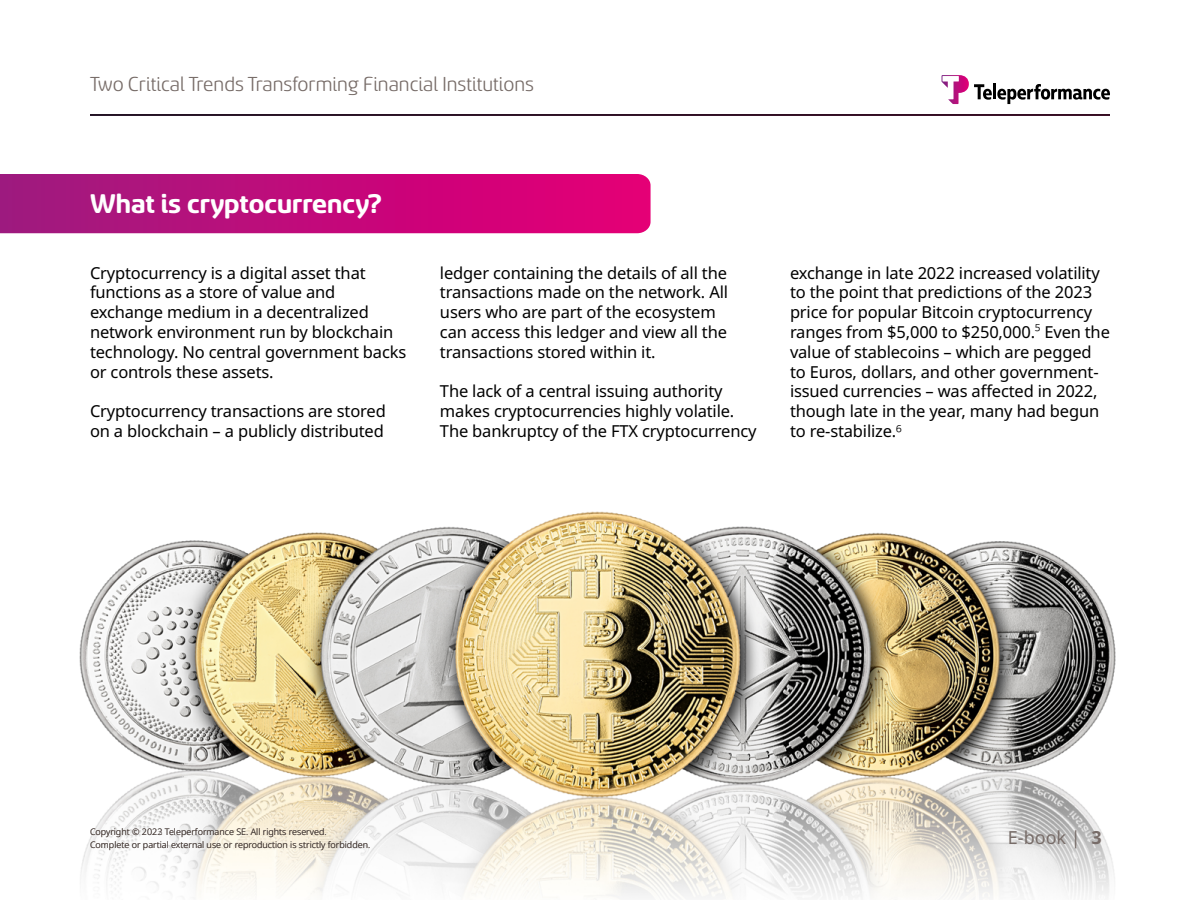
<style>
.page{position:relative;width:1200px;height:900px;background:#fff}
.page>*{position:absolute;margin:0;border:0;box-sizing:border-box;transform-origin:0 0}
.t1{font:700 30px "Sancoale Softened";color:#fff}
.t2{font:22.5px "Sancoale Softened";color:#776c68}
.t3{font:18px "Noto Sans";color:#776c68}
.t4{font:700 18px "Noto Sans";color:#776c68}
.t5{font:16.5px/19.8px "Noto Sans";letter-spacing:-.01em;color:#000}
.t6{font:300 9px/13.5px "Noto Sans";color:#453a36}
.s1{font-weight:300}
</style>
<div class="page">
<svg style="left:942px;top:75px;width:168px;height:29px"></svg>
<svg style="left:0;top:174px;width:651px;height:59px;background:#c20a7a"></svg>
<img style="left:79px;top:511px;width:1037px;height:386px">
<hr style="left:90px;top:114px;width:1020px;height:2px;background:#000">
<h2 class="t2" style="left:90px;top:73px;width:446px">Two Critical Trends Transforming Financial Institutions</h2>
<h1 class="t1" style="left:90px;top:189px;width:294px">What is cryptocurrency?</h1>
<p class="t5" style="left:90px;top:263px;width:318px">Cryptocurrency is a digital asset that functions as a store of value and exchange medium in a decentralized network environment run by blockchain technology. No central government backs or controls these assets.</p>
<p class="t5" style="left:90px;top:402px;width:297px">Cryptocurrency transactions are stored on a blockchain – a publicly distributed</p>
<p class="t5" style="left:440px;top:263px;width:290px">ledger containing the details of all the transactions made on the network. All users who are part of the ecosystem can access this ledger and view all the transactions stored within it.</p>
<p class="t5" style="left:440px;top:382px;width:318px">The lack of a central issuing authority makes cryptocurrencies highly volatile.<br>The bankruptcy of the FTX cryptocurrency</p>
<p class="t5" style="left:790px;top:263px;width:322px">exchange in late 2022 increased volatility to the point that predictions of the 2023 price for popular Bitcoin cryptocurrency ranges from $5,000 to $250,000.<span class="s1">⁵</span> Even the value of stablecoins – which are pegged to Euros, dollars, and other government&shy;issued currencies – was affected in 2022, though late in the year, many had begun to re-stabilize.<span class="s1">6</span></p>
<p class="t6" style="left:90px;top:825px;width:282px">Copyright © 2022 Teleperformance SE. All rights reserved.<br>Complete or partial external use or reproduction is strictly forbidden.</p>
<p class="t6" style="left:157px;top:825px;width:7px">3</p>
<p class="t3" style="left:1003px;top:825px;width:60px">E-book</p>
<p class="t4" style="left:1091px;top:825px;width:12px">3</p>
<p class="t3" style="left:1008px;top:825px;width:74px">E-book |</p>
</div>
